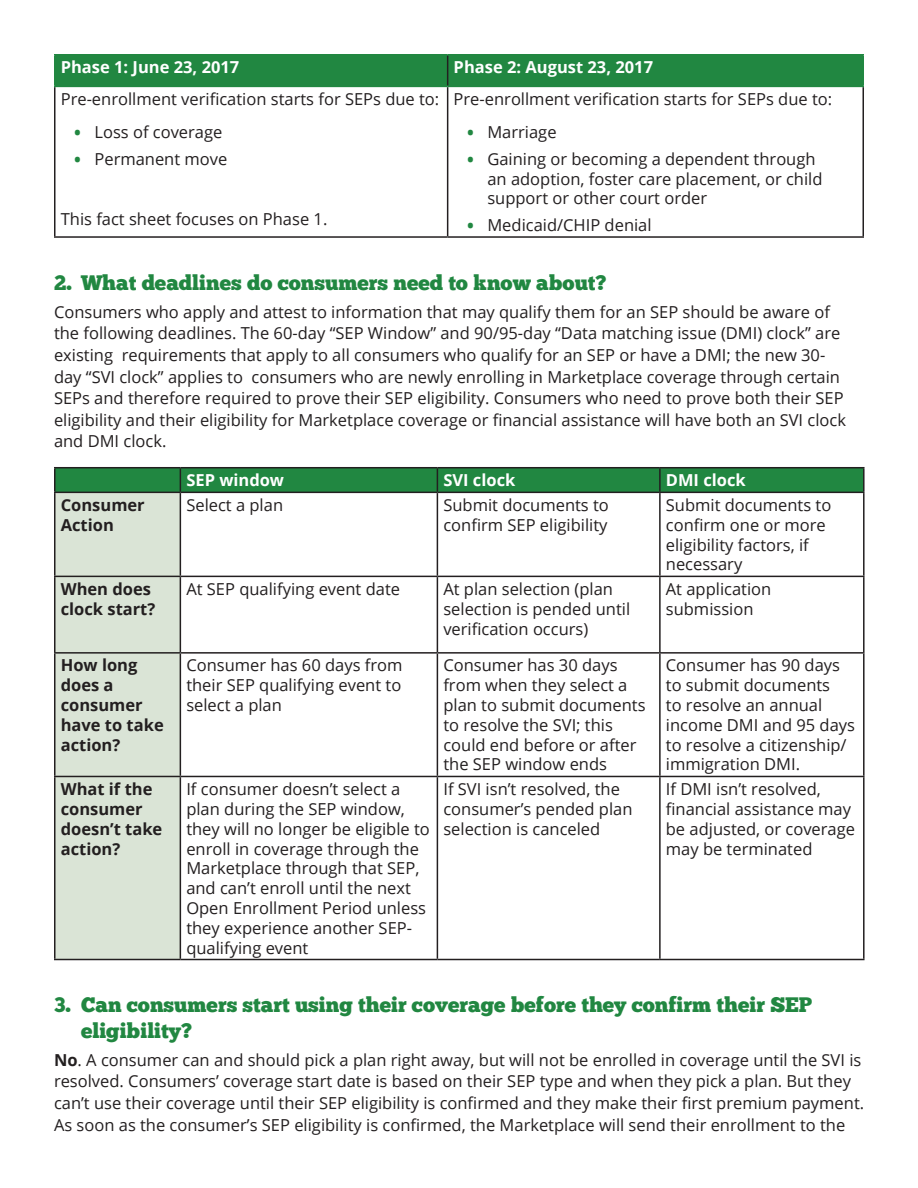
<style>
.page{position:relative;width:918px;height:1188px;background:#fff}
.page>*{position:absolute;margin:0;border:0;box-sizing:border-box;transform-origin:0 0}
.t1{font:21px/25.5px "Chunk Five";color:#218741}
.text_no_indent{font:16.5px/19.8px "Open Sans";color:#231f20}
.text_no_indent-2{font:700 16.5px/19.8px "Open Sans";color:#231f20}
.text_no_indent-3{font:700 16.5px "Open Sans";color:#fff}
.s1{font-weight:700;font-size:18px;color:#218741}
.s2{font-weight:700}
</style>
<div class="page">
<div style="left:56px;top:56px;width:806px;height:30px;background:#218741"></div>
<hr style="left:447px;top:55px;width:1px;height:31px;background:#231f20">
<hr style="left:54px;top:87px;width:2px;height:149px;background:#231f20">
<hr style="left:447px;top:87px;width:1px;height:149px;background:#231f20">
<hr style="left:862px;top:87px;width:2px;height:149px;background:#231f20">
<hr style="left:54px;top:236px;width:394px;height:2px;background:#231f20">
<hr style="left:448px;top:236px;width:416px;height:2px;background:#231f20">
<hr style="left:54px;top:54px;width:394px;height:2px;background:#218741">
<hr style="left:54px;top:55px;width:2px;height:31px;background:#218741">
<hr style="left:448px;top:54px;width:416px;height:2px;background:#218741">
<hr style="left:862px;top:55px;width:2px;height:31px;background:#218741">
<hr style="left:54px;top:86px;width:394px;height:1px;background:#218741">
<hr style="left:448px;top:86px;width:416px;height:1px;background:#218741">
<div style="left:56px;top:493px;width:124px;height:466px;background:#dae4d6"></div>
<hr style="left:54px;top:467px;width:126px;height:1px;background:#231f20">
<hr style="left:54px;top:468px;width:2px;height:24px;background:#231f20">
<hr style="left:180px;top:467px;width:257px;height:1px;background:#231f20">
<hr style="left:437px;top:467px;width:223px;height:1px;background:#231f20">
<svg style="left:55px;top:468px;width:808px;height:24px;background:#21823f"></svg>
<hr style="left:660px;top:467px;width:205px;height:1px;background:#231f20">
<hr style="left:659px;top:468px;width:2px;height:24px;background:#231f20">
<hr style="left:863px;top:468px;width:2px;height:24px;background:#231f20">
<hr style="left:54px;top:492px;width:126px;height:1px;background:#231f20">
<hr style="left:54px;top:493px;width:2px;height:83px;background:#231f20">
<hr style="left:180px;top:492px;width:257px;height:1px;background:#231f20">
<hr style="left:180px;top:493px;width:1px;height:83px;background:#231f20">
<hr style="left:437px;top:492px;width:223px;height:1px;background:#231f20">
<hr style="left:437px;top:493px;width:1px;height:83px;background:#231f20">
<hr style="left:660px;top:492px;width:205px;height:1px;background:#231f20">
<hr style="left:659px;top:493px;width:2px;height:83px;background:#231f20">
<hr style="left:863px;top:493px;width:2px;height:83px;background:#231f20">
<hr style="left:54px;top:576px;width:126px;height:1px;background:#231f20">
<hr style="left:54px;top:577px;width:2px;height:75px;background:#231f20">
<hr style="left:180px;top:576px;width:257px;height:1px;background:#231f20">
<hr style="left:180px;top:577px;width:1px;height:75px;background:#231f20">
<hr style="left:437px;top:576px;width:223px;height:1px;background:#231f20">
<hr style="left:437px;top:577px;width:1px;height:75px;background:#231f20">
<hr style="left:660px;top:576px;width:205px;height:1px;background:#231f20">
<hr style="left:659px;top:577px;width:2px;height:75px;background:#231f20">
<hr style="left:863px;top:577px;width:2px;height:75px;background:#231f20">
<hr style="left:54px;top:652px;width:126px;height:2px;background:#231f20">
<hr style="left:54px;top:654px;width:2px;height:122px;background:#231f20">
<hr style="left:180px;top:652px;width:257px;height:2px;background:#231f20">
<hr style="left:180px;top:654px;width:1px;height:122px;background:#231f20">
<hr style="left:437px;top:652px;width:223px;height:2px;background:#231f20">
<hr style="left:437px;top:654px;width:1px;height:122px;background:#231f20">
<hr style="left:660px;top:652px;width:205px;height:2px;background:#231f20">
<hr style="left:659px;top:654px;width:2px;height:122px;background:#231f20">
<hr style="left:863px;top:654px;width:2px;height:122px;background:#231f20">
<hr style="left:54px;top:776px;width:126px;height:1px;background:#231f20">
<hr style="left:54px;top:777px;width:2px;height:182px;background:#231f20">
<hr style="left:180px;top:776px;width:257px;height:1px;background:#231f20">
<hr style="left:180px;top:777px;width:1px;height:182px;background:#231f20">
<hr style="left:437px;top:776px;width:223px;height:1px;background:#231f20">
<hr style="left:437px;top:777px;width:1px;height:182px;background:#231f20">
<hr style="left:660px;top:776px;width:205px;height:1px;background:#231f20">
<hr style="left:659px;top:777px;width:2px;height:182px;background:#231f20">
<hr style="left:863px;top:777px;width:2px;height:182px;background:#231f20">
<hr style="left:54px;top:959px;width:126px;height:1px;background:#231f20">
<hr style="left:180px;top:959px;width:257px;height:1px;background:#231f20">
<hr style="left:437px;top:959px;width:223px;height:1px;background:#231f20">
<hr style="left:660px;top:959px;width:205px;height:1px;background:#231f20">
<p class="text_no_indent-3" style="left:61px;top:56px;width:180px">Phase 1: June 23, 2017</p>
<p class="text_no_indent-3" style="left:454px;top:56px;width:201px">Phase 2: August 23, 2017</p>
<p class="text_no_indent" style="left:61px;top:89px;width:380px">Pre-enrollment verification starts for SEPs due to:</p>
<p class="text_no_indent" style="left:74px;top:122px;width:150px"><span class="s1">•</span> Loss of coverage</p>
<p class="text_no_indent" style="left:74px;top:149px;width:155px"><span class="s1">•</span> Permanent move</p>
<p class="text_no_indent" style="left:454px;top:89px;width:380px">Pre-enrollment verification starts for SEPs due to:</p>
<p class="text_no_indent" style="left:467px;top:122px;width:91px"><span class="s1">•</span> Marriage</p>
<p class="text_no_indent" style="left:487px;top:149px;width:337px;text-indent:-20px"><span class="s1">•</span> Gaining or becoming a dependent through an adoption, foster care placement, or child support or other court order</p>
<p class="text_no_indent" style="left:467px;top:215px;width:186px"><span class="s1">•</span> Medicaid/CHIP denial</p>
<p class="text_no_indent" style="left:61px;top:208px;width:268px">This fact sheet focuses on Phase 1.</p>
<p class="t1" style="left:54px;top:269px;width:554px">2. What deadlines do consumers need to know about?</p>
<p class="text_no_indent" style="left:54px;top:301px;width:794px;line-height:21.6px">Consumers who apply and attest to information that may qualify them for an SEP should be aware of the following deadlines. The 60-day “SEP Window” and 90/95-day “Data matching issue (DMI) clock” are existing requirements that apply to all consumers who qualify for an SEP or have a DMI; the new 30- day “SVI clock” applies to consumers who are newly enrolling in Marketplace coverage through certain SEPs and therefore required to prove their SEP eligibility. Consumers who need to prove both their SEP eligibility and their eligibility for Marketplace coverage or financial assistance will have both an SVI clock and DMI clock.</p>
<p class="text_no_indent-3" style="left:186px;top:469px;width:99px">SEP window</p>
<p class="text_no_indent-3" style="left:443px;top:469px;width:74px">SVI clock</p>
<p class="text_no_indent-3" style="left:666px;top:469px;width:81px">DMI clock</p>
<p class="text_no_indent-2" style="left:61px;top:495px;width:86px">Consumer<br>Action</p>
<p class="text_no_indent" style="left:186px;top:495px;width:98px">Select a plan</p>
<p class="text_no_indent" style="left:443px;top:495px;width:167px">Submit documents to confirm SEP eligibility</p>
<p class="text_no_indent" style="left:666px;top:495px;width:167px">Submit documents to confirm one or more eligibility factors, if necessary</p>
<p class="text_no_indent-2" style="left:61px;top:579px;width:96px">When does clock start?</p>
<p class="text_no_indent" style="left:186px;top:579px;width:215px">At SEP qualifying event date</p>
<p class="text_no_indent" style="left:443px;top:579px;width:188px">At plan selection (plan selection is pended until verification occurs)</p>
<p class="text_no_indent" style="left:666px;top:579px;width:107px">At application submission</p>
<p class="text_no_indent-2" style="left:61px;top:655px;width:105px">How long does a consumer have to take action?</p>
<p class="text_no_indent" style="left:186px;top:655px;width:218px;text-align:justify">Consumer has 60 days from their SEP qualifying event to select a plan</p>
<p class="text_no_indent" style="left:443px;top:655px;width:204px">Consumer has 30 days from when they select a plan to submit documents to resolve the SVI; this could end before or after the SEP window ends</p>
<p class="text_no_indent" style="left:666px;top:655px;width:191px">Consumer has 90 days to submit documents<br>to resolve an annual income DMI and 95 days to resolve a citizenship/ immigration DMI.</p>
<p class="text_no_indent-2" style="left:61px;top:779px;width:103px">What if the consumer doesn’t take action?</p>
<p class="text_no_indent" style="left:186px;top:779px;width:245px">If consumer doesn’t select a plan during the SEP window, they will no longer be eligible to enroll in coverage through the<br>Marketplace through that SEP, and can’t enroll until the next<br>Open Enrollment Period unless they experience another SEP&shy;qualifying event</p>
<p class="text_no_indent" style="left:443px;top:779px;width:191px">If SVI isn’t resolved, the consumer’s pended plan selection is canceled</p>
<p class="text_no_indent" style="left:666px;top:779px;width:191px">If DMI isn’t resolved, financial assistance may be adjusted, or coverage may be terminated</p>
<p class="t1" style="left:81px;top:992px;width:733px;text-indent:-27px">3. Can consumers start using their coverage before they confirm their SEP eligibility?</p>
<p class="text_no_indent" style="left:54px;top:1049px;width:812px;line-height:21.6px"><span class="s2">No</span>. A consumer can and should pick a plan right away, but will not be enrolled in coverage until the SVI is resolved. Consumers’ coverage start date is based on their SEP type and when they pick a plan. But they can’t use their coverage until their SEP eligibility is confirmed and they make their first premium payment.<br>As soon as the consumer’s SEP eligibility is confirmed, the Marketplace will send their enrollment to the</p>
</div>
